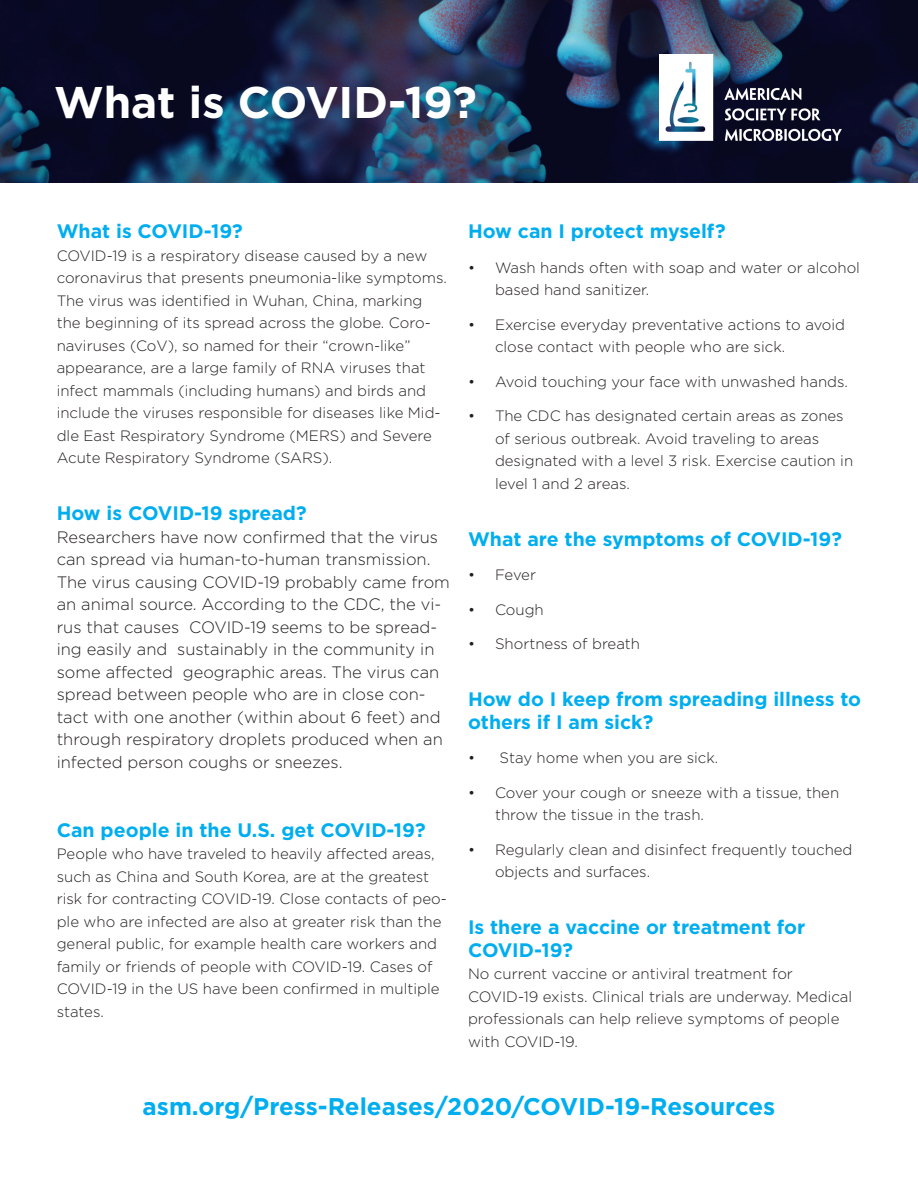
<style>
.page{position:relative;width:918px;height:1188px;background:#fff}
.page>*{position:absolute;margin:0;border:0;box-sizing:border-box;transform-origin:0 0}
.t1{font:700 44.25px "Gotham";color:#fff}
.t2{font:700 24.15px "Gotham";color:#00aeef}
.t3{font:700 19.5px/22.5px "Gotham";color:#00aeef}
.t4{font:300 16.5px/22.5px "Gotham";color:#231f20}
.t5{font:300 15px/22.5px "Gotham";color:#231f20}
</style>
<div class="page">
<img style="left:0;top:0;width:918px;height:183px">
<img style="left:659px;top:54px;width:182px;height:86px">
<h1 class="t1" style="left:54px;top:77px;width:425px">What is COVID-19?</h1>
<h3 class="t3" style="left:57px;top:219px;width:188px">What is COVID-19?</h3>
<p class="t5" style="left:57px;top:244px;width:392px">COVID-19 is a respiratory disease caused by a new coronavirus that presents pneumonia-like symptoms.<br>The virus was identified in Wuhan, China, marking the beginning of its spread across the globe. Coro&shy;naviruses (CoV), so named for their “crown-like” appearance, are a large family of RNA viruses that infect mammals (including humans) and birds and include the viruses responsible for diseases like Mid&shy;dle East Respiratory Syndrome (MERS) and Severe Acute Respiratory Syndrome (SARS).</p>
<h3 class="t3" style="left:57px;top:501px;width:252px">How is COVID-19 spread?</h3>
<p class="t4" style="left:57px;top:525px;width:395px">Researchers have now confirmed that the virus can spread via human-to-human transmission.<br>The virus causing COVID-19 probably came from an animal source. According to the CDC, the vi&shy;rus that causes COVID-19 seems to be spread&shy;ing easily and sustainably in the community in some affected geographic areas. The virus can spread between people who are in close con&shy;tact with one another (within about 6 feet) and through respiratory droplets produced when an infected person coughs or sneezes.</p>
<h3 class="t3" style="left:57px;top:818px;width:371px">Can people in the U.S. get COVID-19?</h3>
<p class="t5" style="left:57px;top:842px;width:392px">People who have traveled to heavily affected areas, such as China and South Korea, are at the greatest risk for contracting COVID-19. Close contacts of peo&shy;ple who are infected are also at greater risk than the general public, for example health care workers and family or friends of people with COVID-19. Cases of COVID-19 in the US have been confirmed in multiple states.</p>
<h3 class="t3" style="left:468px;top:219px;width:259px">How can I protect myself?</h3>
<p class="t5" style="left:495px;top:256px;width:367px;text-indent:-27px">• Wash hands often with soap and water or alcohol based hand sanitizer.</p>
<p class="t5" style="left:495px;top:313px;width:352px;text-indent:-27px">• Exercise everyday preventative actions to avoid close contact with people who are sick.</p>
<p class="t5" style="left:468px;top:370px;width:382px">• Avoid touching your face with unwashed hands.</p>
<p class="t5" style="left:495px;top:404px;width:360px;text-indent:-27px">• The CDC has designated certain areas as zones of serious outbreak. Avoid traveling to areas designated with a level 3 risk. Exercise caution in level 1 and 2 areas.</p>
<h3 class="t3" style="left:468px;top:527px;width:375px">What are the symptoms of COVID-19?</h3>
<p class="t5" style="left:468px;top:563px;width:70px">• Fever</p>
<p class="t5" style="left:468px;top:598px;width:77px">• Cough</p>
<p class="t5" style="left:468px;top:632px;width:174px">• Shortness of breath</p>
<h3 class="t3" style="left:468px;top:687px;width:395px">How do I keep from spreading illness to others if I am sick?</h3>
<p class="t5" style="left:468px;top:746px;width:252px">• Stay home when you are sick.</p>
<p class="t5" style="left:495px;top:781px;width:346px;text-indent:-27px">• Cover your cough or sneeze with a tissue, then throw the tissue in the trash.</p>
<p class="t5" style="left:495px;top:838px;width:359px;text-indent:-27px">• Regularly clean and disinfect frequently touched objects and surfaces.</p>
<h3 class="t3" style="left:468px;top:915px;width:339px">Is there a vaccine or treatment for<br>COVID-19?</h3>
<p class="t5" style="left:468px;top:962px;width:386px">No current vaccine or antiviral treatment for COVID-19 exists. Clinical trials are underway. Medical professionals can help relieve symptoms of people with COVID-19.</p>
<h2 class="t2" style="left:143px;top:1092px;width:634px">asm.org/Press-Releases/2020/COVID-19-Resources</h2>
</div>
